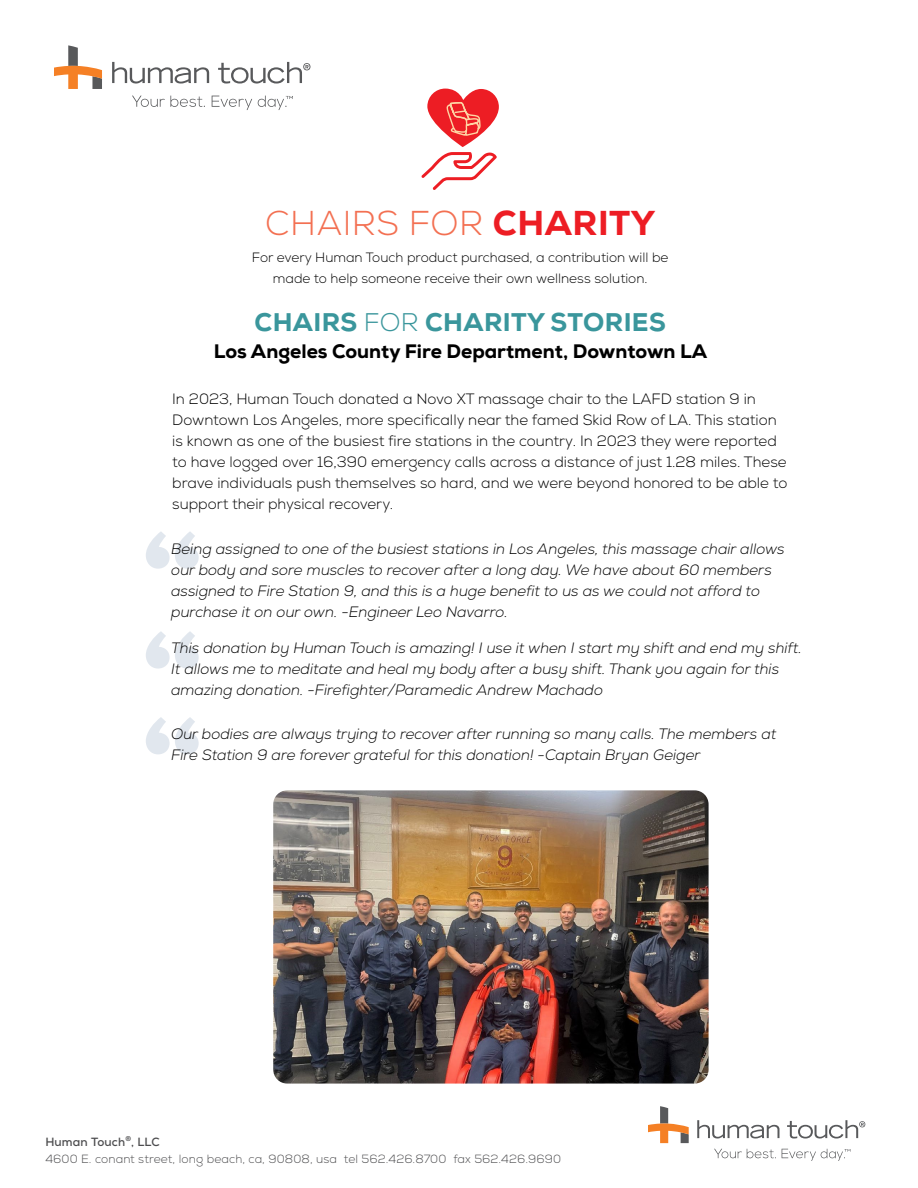
<style>
.page{position:relative;width:918px;height:1188px;background:#fff}
.page>*{position:absolute;margin:0;border:0;box-sizing:border-box;transform-origin:0 0}
.t1{font:300 34.5px "Nexa";letter-spacing:.015em;color:#f37052}
.t2{font:800 25.5px "Nexa";letter-spacing:.015em;color:#3a969c}
.t3{font:800 19.5px "Nexa";color:#000}
.t4{font:italic 300 15px/21px "Nexa";color:#000}
.t5{font:300 15px/21px "Nexa";color:#000}
.t6{font:300 13.5px/21px "Nexa";color:#000;text-align:center}
.t7{font:300 11.85px/16.8px "Nexa";letter-spacing:.01em;color:#4d4d4f}
.s1{font-weight:800;color:#ed1d24}
.s2{font-weight:300}
.s3{font-weight:700}
</style>
<div class="page">
<svg style="left:146px;top:532px;width:53px;height:37px"></svg>
<svg style="left:146px;top:631px;width:53px;height:38px"></svg>
<svg style="left:146px;top:717px;width:53px;height:37px"></svg>
<svg style="left:421px;top:88px;width:78px;height:102px"></svg>
<img style="left:273px;top:790px;width:436px;height:294px">
<svg style="left:714px;top:1149px;width:62px;height:10px"></svg>
<svg style="left:697px;top:1120px;width:82px;height:19px"></svg>
<svg style="left:648px;top:1106px;width:41px;height:37px"></svg>
<svg style="left:787px;top:1120px;width:78px;height:19px"></svg>
<svg style="left:782px;top:1149px;width:68px;height:12px"></svg>
<svg style="left:132px;top:96px;width:73px;height:11px"></svg>
<svg style="left:212px;top:96px;width:40px;height:14px"></svg>
<svg style="left:112px;top:62px;width:97px;height:22px"></svg>
<svg style="left:54px;top:45px;width:48px;height:44px"></svg>
<svg style="left:218px;top:62px;width:92px;height:22px"></svg>
<svg style="left:258px;top:96px;width:35px;height:14px"></svg>
<h1 class="t1" style="left:265px;top:203px;width:392px">CHAIRS FOR <span class="s1">CHARITY</span></h1>
<p class="t6" style="left:252px;top:247px;width:418px">For every Human Touch product purchased, a contribution will be made to help someone receive their own wellness solution.</p>
<h2 class="t2" style="left:255px;top:306px;width:413px">CHAIRS <span class="s2">FOR</span> CHARITY STORIES</h2>
<h3 class="t3" style="left:214px;top:339px;width:495px">Los Angeles County Fire Department, Downtown LA</h3>
<p class="t5" style="left:172px;top:388px;width:617px">In 2023, Human Touch donated a Novo XT massage chair to the LAFD station 9 in Downtown Los Angeles, more specifically near the famed Skid Row of LA. This station is known as one of the busiest fire stations in the country. In 2023 they were reported to have logged over 16,390 emergency calls across a distance of just 1.28 miles. These brave individuals push themselves so hard, and we were beyond honored to be able to support their physical recovery.</p>
<p class="t4" style="left:171px;top:538px;width:615px">Being assigned to one of the busiest stations in Los Angeles, this massage chair allows our body and sore muscles to recover after a long day. We have about 60 members assigned to Fire Station 9, and this is a huge benefit to us as we could not afford to purchase it on our own. -Engineer Leo Navarro.</p>
<p class="t4" style="left:171px;top:638px;width:632px">This donation by Human Touch is amazing! I use it when I start my shift and end my shift.<br>It allows me to meditate and heal my body after a busy shift. Thank you again for this amazing donation. -Firefighter/Paramedic Andrew Machado</p>
<p class="t4" style="left:171px;top:724px;width:607px">Our bodies are always trying to recover after running so many calls. The members at<br>Fire Station 9 are forever grateful for this donation! -Captain Bryan Geiger</p>
<p class="t7" style="left:45px;top:1134px;width:517px"><span class="s3">Human Touch</span><sup>®</sup><span class="s3">, LLC<br></span>4600 E. conant street, long beach, ca, 90808, usa tel 562.426.8700 fax 562.426.9690</p>
</div>
